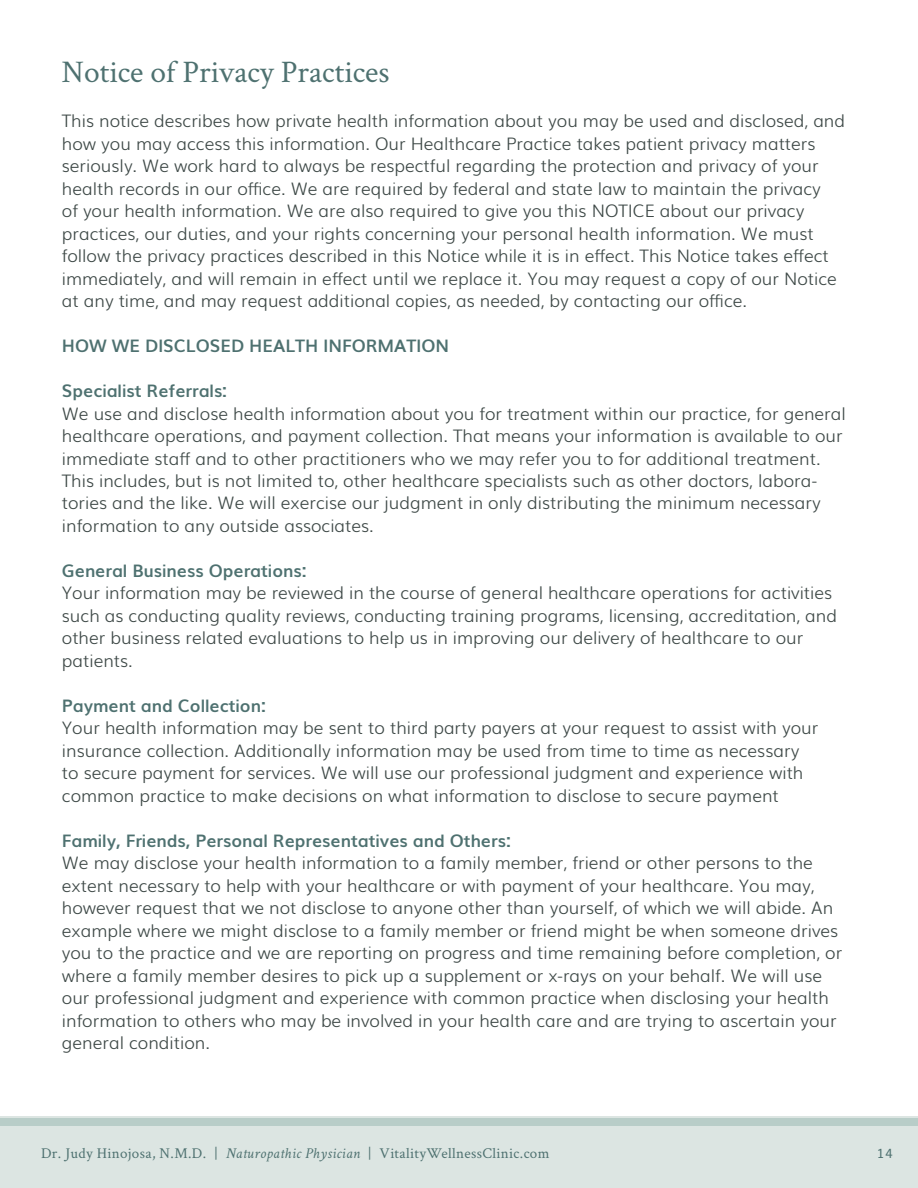
<style>
.page{position:relative;width:918px;height:1188px;background:#fff}
.page>*{position:absolute;margin:0;border:0;box-sizing:border-box;transform-origin:0 0}
.t1{font:31.5px "Crimson Text";color:#4e7170}
.t2{font:300 17.25px/22.5px "Muli";color:#3d4846}
.t3{font:700 17.25px "Muli";color:#4e7170}
.t4{font:15px "Crimson Text";letter-spacing:.025em;color:#4e7170}
.t5{font:12.75px "Muli";color:#4e7170}
.s1{font-style:italic}
</style>
<div class="page">
<div style="left:0;top:1116px;width:918px;height:72px;background:#dce5e2"></div>
<div style="left:0;top:1118px;width:918px;height:7px;background:#b8cdc8"></div>
<h1 class="t1" style="left:62px;top:50px;width:329px">Notice of Privacy Practices</h1>
<p class="t2" style="left:62px;top:108px;width:785px">This notice describes how private health information about you may be used and disclosed, and how you may access this information. Our Healthcare Practice takes patient privacy matters seriously. We work hard to always be respectful regarding the protection and privacy of your health records in our office. We are required by federal and state law to maintain the privacy<br>of your health information. We are also required to give you this NOTICE about our privacy practices, our duties, and your rights concerning your personal health information. We must follow the privacy practices described in this Notice while it is in effect. This Notice takes effect immediately, and will remain in effect until we replace it. You may request a copy of our Notice at any time, and may request additional copies, as needed, by contacting our office.</p>
<p class="t3" style="left:62px;top:332px;width:389px">HOW WE DISCLOSED HEALTH INFORMATION</p>
<p class="t3" style="left:62px;top:377px;width:167px">Specialist Referrals:</p>
<p class="t2" style="left:62px;top:401px;width:786px">We use and disclose health information about you for treatment within our practice, for general healthcare operations, and payment collection. That means your information is available to our immediate staff and to other practitioners who we may refer you to for additional treatment.<br>This includes, but is not limited to, other healthcare specialists such as other doctors, labora&shy;tories and the like. We will exercise our judgment in only distributing the minimum necessary information to any outside associates.</p>
<p class="t3" style="left:62px;top:557px;width:246px">General Business Operations:</p>
<p class="t2" style="left:62px;top:581px;width:777px">Your information may be reviewed in the course of general healthcare operations for activities such as conducting quality reviews, conducting training programs, licensing, accreditation, and other business related evaluations to help us in improving our delivery of healthcare to our patients.</p>
<p class="t3" style="left:62px;top:692px;width:206px">Payment and Collection:</p>
<p class="t2" style="left:62px;top:716px;width:758px">Your health information may be sent to third party payers at your request to assist with your insurance collection. Additionally information may be used from time to time as necessary to secure payment for services. We will use our professional judgment and experience with common practice to make decisions on what information to disclose to secure payment</p>
<p class="t3" style="left:62px;top:827px;width:451px">Family, Friends, Personal Representatives and Others:</p>
<p class="t2" style="left:62px;top:851px;width:782px">We may disclose your health information to a family member, friend or other persons to the extent necessary to help with your healthcare or with payment of your healthcare. You may, however request that we not disclose to anyone other than yourself, of which we will abide. An example where we might disclose to a family member or friend might be when someone drives you to the practice and we are reporting on progress and time remaining before completion, or where a family member desires to pick up a supplement or x-rays on your behalf. We will use our professional judgment and experience with common practice when disclosing your health information to others who may be involved in your health care and are trying to ascertain your general condition.</p>
<p class="t4" style="left:41px;top:1143px;width:510px">Dr. Judy Hinojosa, N.M.D. | <span class="s1">Naturopathic Physician</span> | VitalityWellnessClinic.com</p>
<p class="t5" style="left:877px;top:1143px;width:17px">14</p>
</div>
